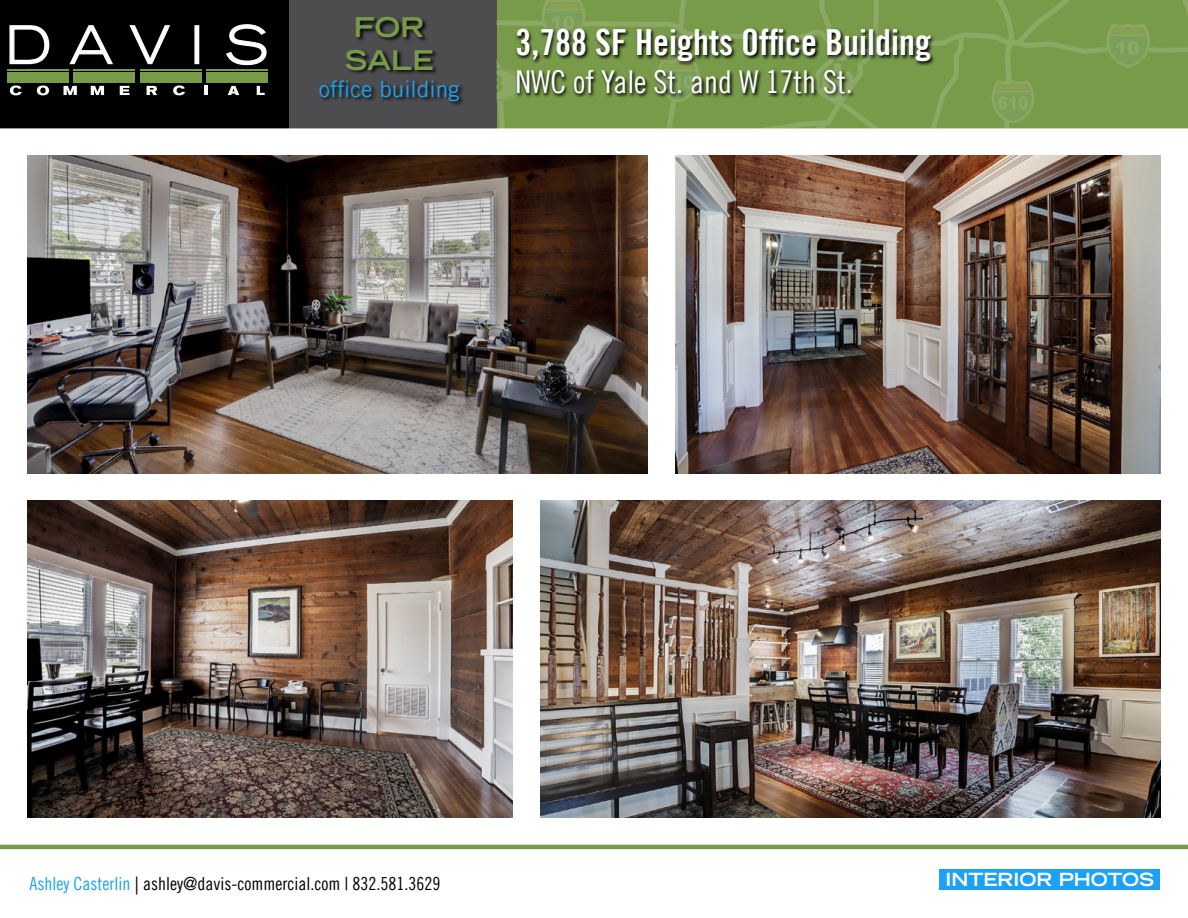
<style>
.page{position:relative;width:1188px;height:918px;background:#fff}
.page>*{position:absolute;margin:0;border:0;box-sizing:border-box;transform-origin:0 0}
.t1{font:36px "Trade Gothic LT Bold Cond Twenty";color:#fff}
.t2{font:31.5px "Trade Gothic LT Cond Eighteen";color:#fff}
.t3{font:700 expanded 27px/32.4px "Trade Gothic LT";color:#789b4a;text-align:center}
.t4{font:22.5px "Trade Gothic LT";color:#1da1f2}
.t5{font:18px "Trade Gothic LT Cond Eighteen";color:#000}
.t6{font:700 expanded 18px "Trade Gothic LT";color:#fff}
.s1{color:#1da1f2}
.s2{font-family:"Minion Pro"}
</style>
<div class="page">
<hr style="left:0;top:845px;width:1188px;height:4px;background:#789b4a">
<div style="left:289px;top:0;width:208px;height:129px;background:#4d4d4f"></div>
<div style="left:0;top:0;width:289px;height:129px;background:#000"></div>
<div style="left:0;top:128px;width:1188px;height:5px;background:#fff"></div>
<img style="left:497px;top:0;width:691px;height:128px">
<svg style="left:7px;top:24px;width:261px;height:72px"></svg>
<hr style="left:8px;top:69px;width:61px;height:1px;background:#789b4a">
<div style="left:8px;top:72px;width:61px;height:10px;background:#789b4a"></div>
<hr style="left:74px;top:69px;width:61px;height:1px;background:#789b4a">
<div style="left:74px;top:72px;width:61px;height:10px;background:#789b4a"></div>
<hr style="left:140px;top:69px;width:61px;height:1px;background:#789b4a">
<div style="left:140px;top:72px;width:61px;height:10px;background:#789b4a"></div>
<hr style="left:206px;top:69px;width:61px;height:1px;background:#789b4a">
<div style="left:206px;top:72px;width:61px;height:10px;background:#789b4a"></div>
<div style="left:319px;top:17px;width:145px;height:89px;background:#000;opacity:.9"></div>
<img style="left:27px;top:156px;width:621px;height:317px">
<img style="left:675px;top:156px;width:486px;height:317px">
<img style="left:27px;top:500px;width:486px;height:317px">
<img style="left:540px;top:500px;width:621px;height:317px">
<div style="left:939px;top:869px;width:221px;height:21px;background:#1da1f2"></div>
<h3 class="t3" style="left:345px;top:11px;width:90px">FOR<br>SALE</h3>
<p class="t4" style="left:319px;top:75px;width:142px">office building</p>
<h1 class="t1" style="left:515px;top:20px;width:417px">3,788 SF Heights Office Building</h1>
<h2 class="t2" style="left:515px;top:63px;width:339px">NWC of Yale St. and W 17th St.</h2>
<p class="t5" style="left:29px;top:873px;width:413px"><span class="s1">Ashley Casterlin</span> <span class="s2">|</span> ashley@davis-commercial.com | 832.581.3629</p>
<p class="t6" style="left:946px;top:868px;width:210px">INTERIOR PHOTOS</p>
</div>
